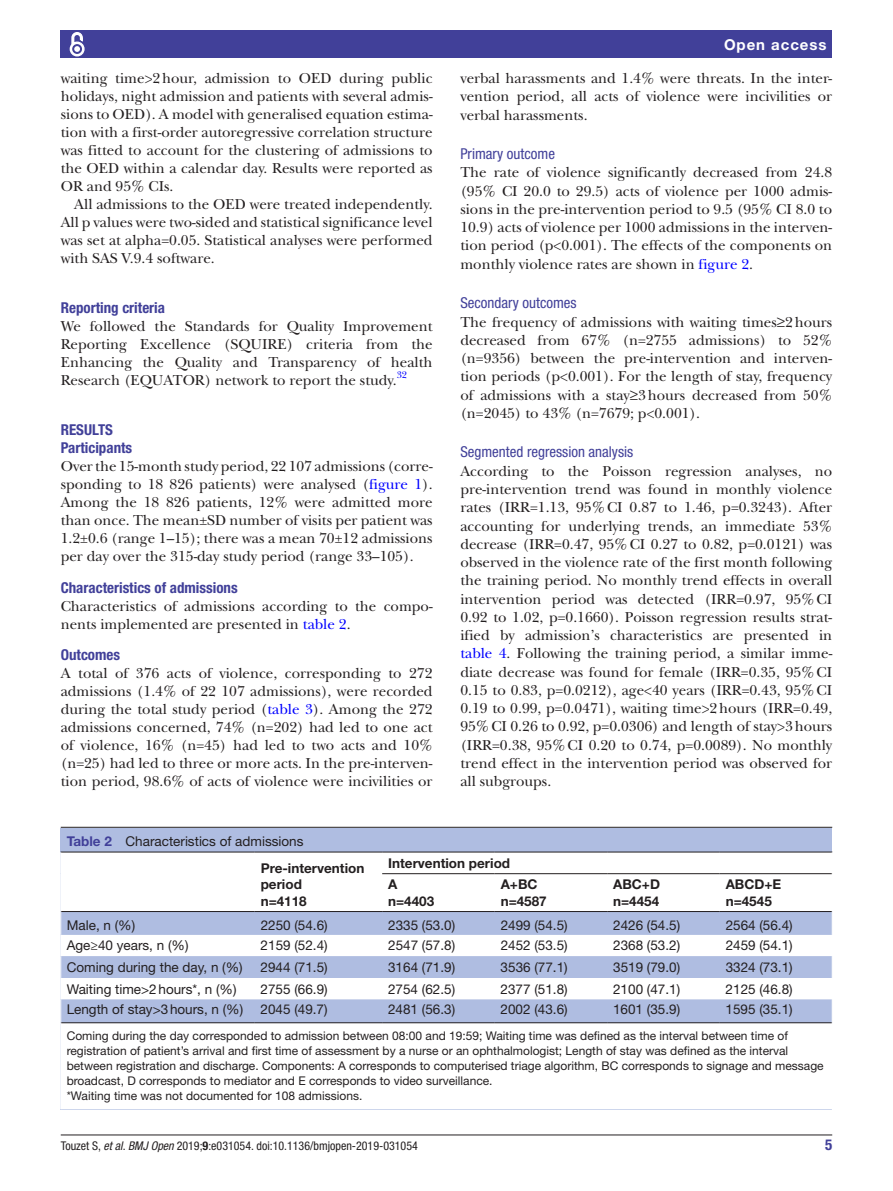
<style>
.page{position:relative;width:893px;height:1191px;background:#fff}
.page>*{position:absolute;margin:0;border:0;box-sizing:border-box;transform-origin:0 0}
.t1{font:15px/18.3px "New Baskerville";color:#231f20;text-align:justify}
.t2{font:700 condensed 15px/18px "Helvetica Neue LT Std";color:#414099}
.t3{font:condensed 15px "Helvetica Neue LT Std";color:#414099}
.t4{font:700 15px "Helvetica Neue LT Std";letter-spacing:.065em;color:#fff}
.t5{font:13.5px/27.5px "Helvetica Neue LT Std";color:#231f20}
.t6{font:700 13.5px/16.2px "Helvetica Neue LT Std";color:#231f20}
.t7{font:12px/15px "Helvetica Neue LT Std";color:#231f20}
.t8{font:condensed 12px "Helvetica Neue LT Std";color:#231f20}
.t9{font:9.9px "New Baskerville";color:#00f}
.s1{color:#00f}
.s2{font-weight:700;color:#414099}
.s3{font-weight:700}
.s4{font-style:italic}
</style>
<div class="page">
<hr style="left:61px;top:1134px;width:771px;height:1px;background:#231f20">
<div style="left:61px;top:31px;width:771px;height:27px;background:#414099"></div>
<svg style="left:69px;top:32px;width:16px;height:25px"></svg>
<div style="left:61px;top:827px;width:771px;height:282px;background:#afbde1"></div>
<hr style="left:61px;top:827px;width:771px;height:1px;background:#231f20">
<div style="left:61px;top:852px;width:771px;height:257px;background:#fff"></div>
<svg style="left:61px;top:912px;width:771px;height:110px"></svg>
<hr style="left:61px;top:911px;width:194px;height:1px;background:#231f20">
<hr style="left:255px;top:911px;width:127px;height:1px;background:#231f20">
<hr style="left:61px;top:851px;width:194px;height:1px;background:#231f20">
<hr style="left:255px;top:851px;width:127px;height:1px;background:#231f20">
<hr style="left:382px;top:851px;width:113px;height:1px;background:#231f20">
<hr style="left:495px;top:851px;width:112px;height:1px;background:#231f20">
<hr style="left:607px;top:851px;width:113px;height:1px;background:#231f20">
<hr style="left:720px;top:851px;width:112px;height:1px;background:#231f20">
<hr style="left:382px;top:873px;width:113px;height:1px;background:#231f20">
<hr style="left:382px;top:911px;width:113px;height:1px;background:#231f20">
<hr style="left:495px;top:873px;width:112px;height:1px;background:#231f20">
<hr style="left:495px;top:911px;width:112px;height:1px;background:#231f20">
<hr style="left:607px;top:873px;width:113px;height:1px;background:#231f20">
<hr style="left:607px;top:911px;width:113px;height:1px;background:#231f20">
<hr style="left:720px;top:873px;width:112px;height:1px;background:#231f20">
<hr style="left:720px;top:911px;width:112px;height:1px;background:#231f20">
<hr style="left:255px;top:1022px;width:127px;height:1px;background:#231f20">
<hr style="left:382px;top:1022px;width:113px;height:1px;background:#231f20">
<hr style="left:495px;top:1022px;width:112px;height:1px;background:#231f20">
<hr style="left:607px;top:1022px;width:113px;height:1px;background:#231f20">
<hr style="left:720px;top:1022px;width:112px;height:1px;background:#231f20">
<hr style="left:61px;top:1022px;width:194px;height:1px;background:#231f20">
<svg style="left:60px;top:852px;width:1px;height:21px"></svg>
<svg style="left:60px;top:911px;width:1px;height:111px"></svg>
<hr style="left:67px;top:1084px;width:765px;height:2px;background:#fff">
<hr style="left:67px;top:1099px;width:765px;height:2px;background:#fff">
<p class="t1" style="left:61px;top:69px;width:373px">waiting time&gt;2hour, admission to OED during public holidays, night admission and patients with several admis&shy;sions to OED). A model with generalised equation estima&shy;tion with a first-order autoregressive correlation structure was fitted to account for the clustering of admissions to the OED within a calendar day. Results were reported as OR and 95% CIs.</p>
<p class="t1" style="left:61px;top:195px;width:373px;text-indent:14px">All admissions to the OED were treated independently.<br>All p values were two-sided and statistical significance level was set at alpha=0.05. Statistical analyses were performed with SAS V.9.4 software.</p>
<p class="t2" style="left:61px;top:298px;width:106px">Reporting criteria</p>
<p class="t1" style="left:61px;top:317px;width:373px">We followed the Standards for Quality Improvement Reporting Excellence (SQUIRE) criteria from the Enhancing the Quality and Transparency of health Research (EQUATOR) network to report the study.</p>
<p class="t9" style="left:397px;top:369px;width:12px">32</p>
<p class="t2" style="left:61px;top:421px;width:73px">Results<br>Participants</p>
<p class="t1" style="left:61px;top:457px;width:373px">Over the 15-month study period, 22 107 admissions (corre&shy;sponding to 18 826 patients) were analysed (<span class="s1">figure 1</span>).<br>Among the 18 826 patients, 12% were admitted more than once. The mean±SD number of visits per patient was 1.2±0.6 (range 1–15); there was a mean 70±12 admissions per day over the 315-day study period (range 33–105).</p>
<p class="t2" style="left:61px;top:578px;width:179px">Characteristics of admissions</p>
<p class="t1" style="left:61px;top:597px;width:373px">Characteristics of admissions according to the compo&shy;nents implemented are presented in <span class="s1">table 2</span>.</p>
<p class="t2" style="left:61px;top:646px;width:61px">Outcomes</p>
<p class="t1" style="left:61px;top:664px;width:373px">A total of 376 acts of violence, corresponding to 272 admissions (1.4% of 22 107 admissions), were recorded during the total study period (<span class="s1">table 3</span>). Among the 272 admissions concerned, 74% (n=202) had led to one act of violence, 16% (n=45) had led to two acts and 10% (n=25) had led to three or more acts. In the pre-interven&shy;tion period, 98.6% of acts of violence were incivilities or</p>
<p class="t4" style="left:724px;top:35px;width:104px">Open access</p>
<p class="t1" style="left:460px;top:69px;width:373px">verbal harassments and 1.4% were threats. In the inter&shy;vention period, all acts of violence were incivilities or verbal harassments.</p>
<p class="t3" style="left:460px;top:145px;width:96px">Primary outcome</p>
<p class="t1" style="left:460px;top:163px;width:373px">The rate of violence significantly decreased from 24.8 (95% CI 20.0 to 29.5) acts of violence per 1000 admis&shy;sions in the pre-intervention period to 9.5 (95% CI 8.0 to 10.9) acts of violence per 1000 admissions in the interven&shy;tion period (p&lt;0.001). The effects of the components on monthly violence rates are shown in <span class="s1">figure 2</span>.</p>
<p class="t3" style="left:460px;top:294px;width:118px">Secondary outcomes</p>
<p class="t1" style="left:460px;top:313px;width:373px">The frequency of admissions with waiting times≥2hours decreased from 67% (n=2755 admissions) to 52% (n=9356) between the pre-intervention and interven&shy;tion periods (p&lt;0.001). For the length of stay, frequency of admissions with a stay≥3hours decreased from 50% (n=2045) to 43% (n=7679; p&lt;0.001).</p>
<p class="t3" style="left:460px;top:443px;width:174px">Segmented regression analysis</p>
<p class="t1" style="left:460px;top:462px;width:373px">According to the Poisson regression analyses, no pre-intervention trend was found in monthly violence rates (IRR=1.13, 95%CI 0.87 to 1.46, p=0.3243). After accounting for underlying trends, an immediate 53% decrease (IRR=0.47, 95%CI 0.27 to 0.82, p=0.0121) was observed in the violence rate of the first month following the training period. No monthly trend effects in overall intervention period was detected (IRR=0.97, 95%CI 0.92 to 1.02, p=0.1660). Poisson regression results strat&shy;ified by admission’s characteristics are presented in <span class="s1">table 4</span>. Following the training period, a similar imme&shy;diate decrease was found for female (IRR=0.35, 95%CI 0.15 to 0.83, p=0.0212), age&lt;40 years (IRR=0.43, 95%CI 0.19 to 0.99, p=0.0471), waiting time&gt;2hours (IRR=0.49, 95%CI 0.26 to 0.92, p=0.0306) and length of stay&gt;3hours (IRR=0.38, 95%CI 0.20 to 0.74, p=0.0089). No monthly trend effect in the intervention period was observed for all subgroups.</p>
<p class="t5" style="left:261px;top:827px;width:105px;text-indent:-194px"><span class="s2">Table 2</span> Characteristics of admissions<br><span class="s3">Pre-intervention</span></p>
<p class="t6" style="left:261px;top:876px;width:48px">period n=4118</p>
<p class="t6" style="left:388px;top:851px;width:123px;line-height:21.6px">Intervention period<br>A</p>
<p class="t6" style="left:388px;top:892px;width:48px">n=4403</p>
<p class="t6" style="left:501px;top:876px;width:48px">A+BC n=4587</p>
<p class="t6" style="left:613px;top:876px;width:48px">ABC+D n=4454</p>
<p class="t6" style="left:726px;top:876px;width:57px">ABCD+E n=4545</p>
<p class="t5" style="left:67px;top:911px;width:70px">Male, n (%)</p>
<p class="t5" style="left:261px;top:911px;width:69px">2250 (54.6)</p>
<p class="t5" style="left:388px;top:911px;width:69px">2335 (53.0)</p>
<p class="t5" style="left:501px;top:911px;width:69px">2499 (54.5)</p>
<p class="t5" style="left:613px;top:911px;width:69px">2426 (54.5)</p>
<p class="t5" style="left:726px;top:911px;width:69px">2564 (56.4)</p>
<p class="t5" style="left:67px;top:931px;width:123px">Age≥40 years, n (%)</p>
<p class="t5" style="left:261px;top:931px;width:69px">2159 (52.4)</p>
<p class="t5" style="left:388px;top:931px;width:69px">2547 (57.8)</p>
<p class="t5" style="left:501px;top:931px;width:69px">2452 (53.5)</p>
<p class="t5" style="left:613px;top:931px;width:69px">2368 (53.2)</p>
<p class="t5" style="left:726px;top:931px;width:69px">2459 (54.1)</p>
<p class="t5" style="left:67px;top:953px;width:178px">Coming during the day, n (%)</p>
<p class="t5" style="left:261px;top:953px;width:69px">2944 (71.5)</p>
<p class="t5" style="left:388px;top:953px;width:69px">3164 (71.9)</p>
<p class="t5" style="left:501px;top:953px;width:69px">3536 (77.1)</p>
<p class="t5" style="left:613px;top:953px;width:69px">3519 (79.0)</p>
<p class="t5" style="left:726px;top:953px;width:69px">3324 (73.1)</p>
<p class="t5" style="left:67px;top:975px;width:171px">Waiting time&gt;2hours*, n (%)</p>
<p class="t5" style="left:261px;top:975px;width:69px">2755 (66.9)</p>
<p class="t5" style="left:388px;top:975px;width:69px">2754 (62.5)</p>
<p class="t5" style="left:501px;top:975px;width:69px">2377 (51.8)</p>
<p class="t5" style="left:613px;top:975px;width:69px">2100 (47.1)</p>
<p class="t5" style="left:726px;top:975px;width:69px">2125 (46.8)</p>
<p class="t5" style="left:67px;top:995px;width:178px">Length of stay&gt;3hours, n (%)</p>
<p class="t5" style="left:261px;top:995px;width:69px">2045 (49.7)</p>
<p class="t5" style="left:388px;top:995px;width:69px">2481 (56.3)</p>
<p class="t5" style="left:501px;top:995px;width:69px">2002 (43.6)</p>
<p class="t5" style="left:613px;top:995px;width:69px">1601 (35.9)</p>
<p class="t5" style="left:726px;top:995px;width:69px">1595 (35.1)</p>
<p class="t7" style="left:67px;top:1028px;width:758px">Coming during the day corresponded to admission between 08:00 and 19:59; Waiting time was defined as the interval between time of registration of patient’s arrival and first time of assessment by a nurse or an ophthalmologist; Length of stay was defined as the interval between registration and discharge. Components: A corresponds to computerised triage algorithm, BC corresponds to signage and message broadcast, D corresponds to mediator and E corresponds to video surveillance.<br>*Waiting time was not documented for 108 admissions.</p>
<p class="t8" style="left:61px;top:1138px;width:359px">Touzet S, <span class="s4">et al</span>. <span class="s4">BMJ Open</span> 2019;<span class="s3">9</span>:e031054. doi:10.1136/bmjopen-2019-031054</p>
<p class="t2" style="left:825px;top:1135px;width:9px">5</p>
</div>
